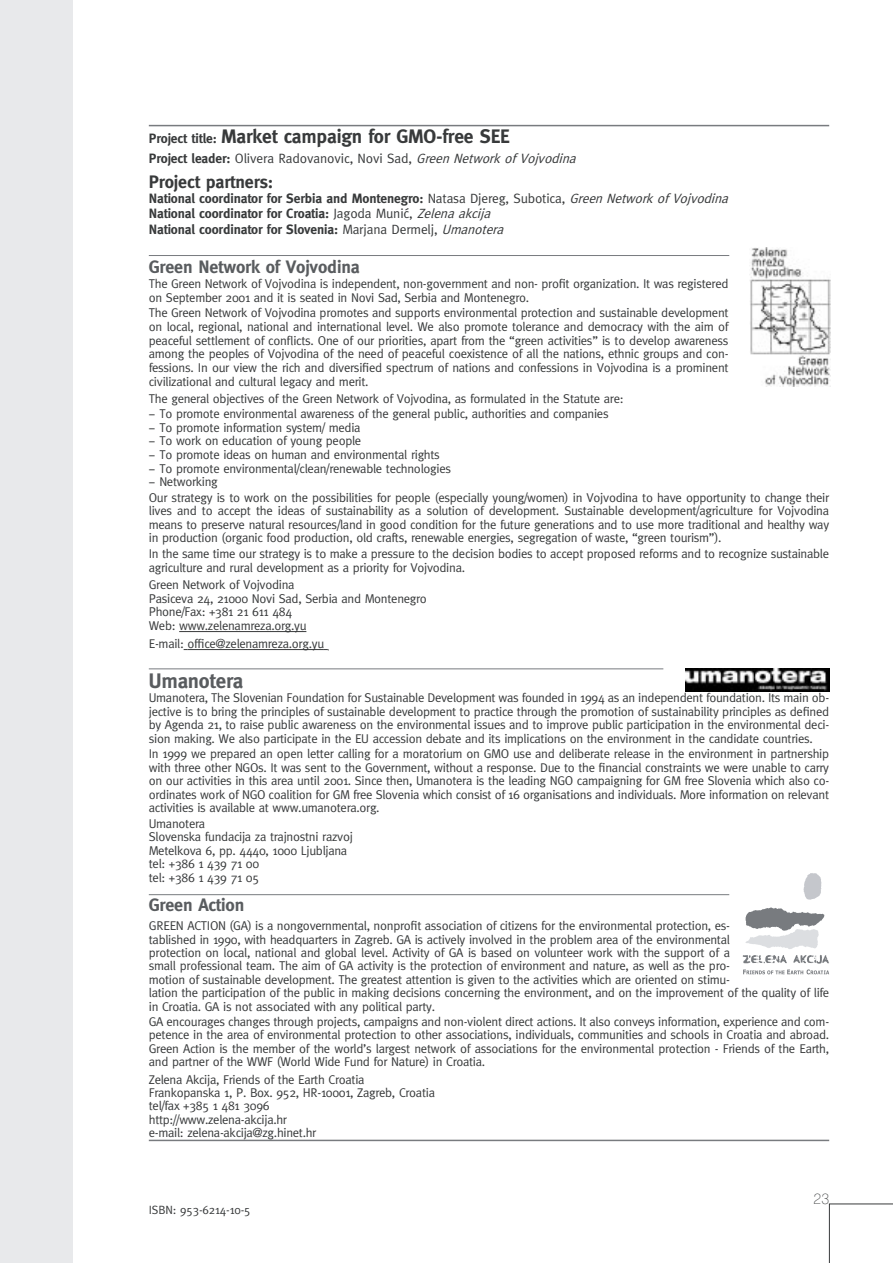
<style>
.page{position:relative;width:893px;height:1263px;background:#fff}
.page>*{position:absolute;margin:0;border:0;box-sizing:border-box;transform-origin:0 0}
.t1{font:700 21px "Meta";letter-spacing:-.01em;color:#595c5f}
.t2{font:700 19.5px "Meta";letter-spacing:-.01em;color:#383a3b}
.t3{font:700 18px "Meta";letter-spacing:-.01em;color:#595c5f}
.t4{font:700 18px "Meta";letter-spacing:-.01em;color:#383a3b}
.t5{font:100 15px "A Helvetica";color:#383a3b}
.t6{font:700 13.5px/15.5px "Meta";letter-spacing:-.01em;color:#383a3b}
.t7{font:13.5px "Meta";letter-spacing:-.01em;color:#383a3b}
.t8{font:12.75px/13.5px "Meta";letter-spacing:-.025em;color:#383a3b}
.t9{font:12px "Meta";letter-spacing:-.01em;color:#383a3b}
.s1{font-size:13.5px}
.s2{font-weight:700}
.s3{font-style:italic}
.s4{font-weight:400}
.s5{font-weight:400;font-style:italic}
</style>
<div class="page">
<hr style="left:149px;top:255px;width:580px;height:1px;background:#787b7f">
<hr style="left:149px;top:668px;width:514px;height:1px;background:#787b7f">
<hr style="left:149px;top:894px;width:580px;height:1px;background:#787b7f">
<hr style="left:149px;top:125px;width:680px;height:1px;background:#787b7f">
<hr style="left:149px;top:1140px;width:680px;height:1px;background:#787b7f">
<div style="left:0;top:0;width:72px;height:1263px;background:#e8e9eb"></div>
<svg style="left:829px;top:1203px;width:64px;height:60px"></svg>
<hr style="left:179px;top:631px;width:127px;height:1px;background:#383a3b">
<hr style="left:188px;top:649px;width:136px;height:1px;background:#383a3b">
<img style="left:750px;top:247px;width:80px;height:140px">
<img style="left:685px;top:668px;width:144px;height:23px">
<svg style="left:803px;top:873px;width:18px;height:27px"></svg>
<svg style="left:743px;top:907px;width:86px;height:67px"></svg>
<h2 class="t2" style="left:149px;top:124px;width:363px"><span class="s1">Project title:</span> Market campaign for GMO-free SEE</h2>
<p class="t7" style="left:149px;top:150px;width:432px"><span class="s2">Project leader:</span> Olivera Radovanovic, Novi Sad, <span class="s3">GreenNetworkof Vojvodina</span></p>
<h3 class="t4" style="left:149px;top:171px;width:126px">Project partners:</h3>
<p class="t6" style="left:149px;top:190px;width:585px">National coordinator for Serbia and Montenegro: <span class="s4">Natasa Djereg, Subotica,</span> <span class="s5">GreenNetworkof Vojvodina<br></span>National coordinator for Croatia: <span class="s4">Jagoda Munić,</span> <span class="s5">Zelenaakcija<br></span>National coordinator for Slovenia: <span class="s4">Marjana Dermelj,</span> <span class="s5">Umanotera</span></p>
<h3 class="t3" style="left:149px;top:256px;width:212px">Green Network of Vojvodina</h3>
<p class="t8" style="left:149px;top:276px;width:581px">The Green Network of Vojvodina is independent, non-government and non- profit organization. It was registered on September 2001 and it is seated in Novi Sad, Serbia and Montenegro.</p>
<p class="t8" style="left:149px;top:306px;width:581px;text-align:justify">The Green Network of Vojvodina promotes and supports environmental protection and sustainable development on local, regional, national and international level. We also promote tolerance and democracy with the aim of peaceful settlement of conflicts. One of our priorities, apart from the “green activities” is to develop awareness among the peoples of Vojvodina of the need of peaceful coexistence of all the nations, ethnic groups and con&shy;fessions. In our view the rich and diversified spectrum of nations and confessions in Vojvodina is a prominent civilizational and cultural legacy and merit.</p>
<p class="t8" style="left:149px;top:392px;width:476px">The general objectives of the Green Network of Vojvodina, as formulated in the Statute are:</p>
<p class="t8" style="left:149px;top:407px;width:461px">– To promote environmental awareness of the general public, authorities and companies</p>
<p class="t8" style="left:149px;top:420px;width:213px">– To promote information system/ media</p>
<p class="t8" style="left:149px;top:434px;width:214px">– To work on education of young people</p>
<p class="t8" style="left:149px;top:448px;width:293px">– To promote ideas on human and environmental rights</p>
<p class="t8" style="left:149px;top:461px;width:304px">– To promote environmental/clean/renewable technologies</p>
<p class="t8" style="left:149px;top:474px;width:682px;line-height:15.6px">– Networking<br>Our strategy is to work on the possibilities for people (especially young/women) in Vojvodina to have opportunity to change their</p>
<p class="t8" style="left:149px;top:504px;width:682px;text-align:justify">lives and to accept the ideas of sustainability as a solution of development. Sustainable development/agriculture for Vojvodina means to preserve natural resources/land in good condition for the future generations and to use more traditional and healthy way in production (organic food production, old crafts, renewable energies, segregation of waste, “green tourism”).</p>
<p class="t8" style="left:149px;top:547px;width:682px">In the same time our strategy is to make a pressure to the decision bodies to accept proposed reforms and to recognize sustainable agriculture and rural development as a priority for Vojvodina.</p>
<p class="t8" style="left:149px;top:578px;width:280px">Green Network of Vojvodina<br>Pasiceva 24, 21000 Novi Sad, Serbia and Montenegro Phone/Fax: +381 21 611 484<br>Web: www.zelenamreza.org.yu</p>
<p class="t8" style="left:149px;top:636px;width:177px">E-mail: office@zelenamreza.org.yu</p>
<h1 class="t1" style="left:149px;top:668px;width:96px">Umanotera</h1>
<p class="t8" style="left:149px;top:691px;width:682px;text-align:justify">Umanotera, The Slovenian Foundation for Sustainable Development was founded in 1994 as an independent foundation. Its main ob&shy;jective is to bring the principles of sustainable development to practice through the promotion of sustainability principles as defined by Agenda 21, to raise public awareness on the environmental issues and to improve public participation in the environmental deci&shy;sion making. We also participate in the EU accession debate and its implications on the environment in the candidate countries.</p>
<p class="t8" style="left:149px;top:747px;width:682px;text-align:justify">In 1999 we prepared an open letter calling for a moratorium on GMO use and deliberate release in the environment in partnership with three other NGOs. It was sent to the Government, without a response. Due to the financial constraints we were unable to carry on our activities in this area until 2001. Since then, Umanotera is the leading NGO campaigning for GM free Slovenia which also co&shy;ordinates work of NGO coalition for GM free Slovenia which consist of 16 organisations and individuals. More information on relevant activities is available at www.umanotera.org.</p>
<p class="t8" style="left:149px;top:817px;width:206px">Umanotera<br>Slovenska fundacija za trajnostni razvoj<br>Metelkova 6, pp. 4440, 1000 Ljubljana tel: +386 1 439 71 00<br>tel: +386 1 439 71 05</p>
<h3 class="t3" style="left:149px;top:894px;width:97px">Green Action</h3>
<p class="t8" style="left:149px;top:919px;width:682px">GREEN ACTION (GA) is a nongovernmental, nonprofit association of citizens for the environmental protection, es-<br>tablished in 1990, with headquarters in Zagreb. GA is actively involved in the problem area of the environmental<br>protection on local, national and global level. Activity of GA is based on volunteer work with the support of a<br>small professional team. The aim of GA activity is the protection of environment and nature, as well as the pro-<br>motion of sustainable development. The greatest attention is given to the activities which are oriented on stimu-<br>lation the participation of the public in making decisions concerning the environment, and on the improvement of the quality of life in Croatia. GA is not associated with any political party.</p>
<p class="t8" style="left:149px;top:1015px;width:682px;text-align:justify">GA encourages changes through projects, campaigns and non-violent direct actions. It also conveys information, experience and com&shy;petence in the area of environmental protection to other associations, individuals, communities and schools in Croatia and abroad.<br>Green Action is the member of the world’s largest network of associations for the environmental protection - Friends of the Earth, and partner of the WWF (World Wide Fund for Nature) in Croatia.</p>
<p class="t8" style="left:149px;top:1072px;width:288px">Zelena Akcija, Friends of the Earth Croatia Frankopanska 1, P. Box. 952, HR-10001, Zagreb, Croatia tel/fax +385 1 481 3096<br>http://www.zelena-akcija.hr<br>e-mail: zelena-akcija@zg.hinet.hr</p>
<p class="t9" style="left:149px;top:1203px;width:103px">ISBN: 953-6214-10-5</p>
<p class="t5" style="left:814px;top:1189px;width:17px">23</p>
</div>
